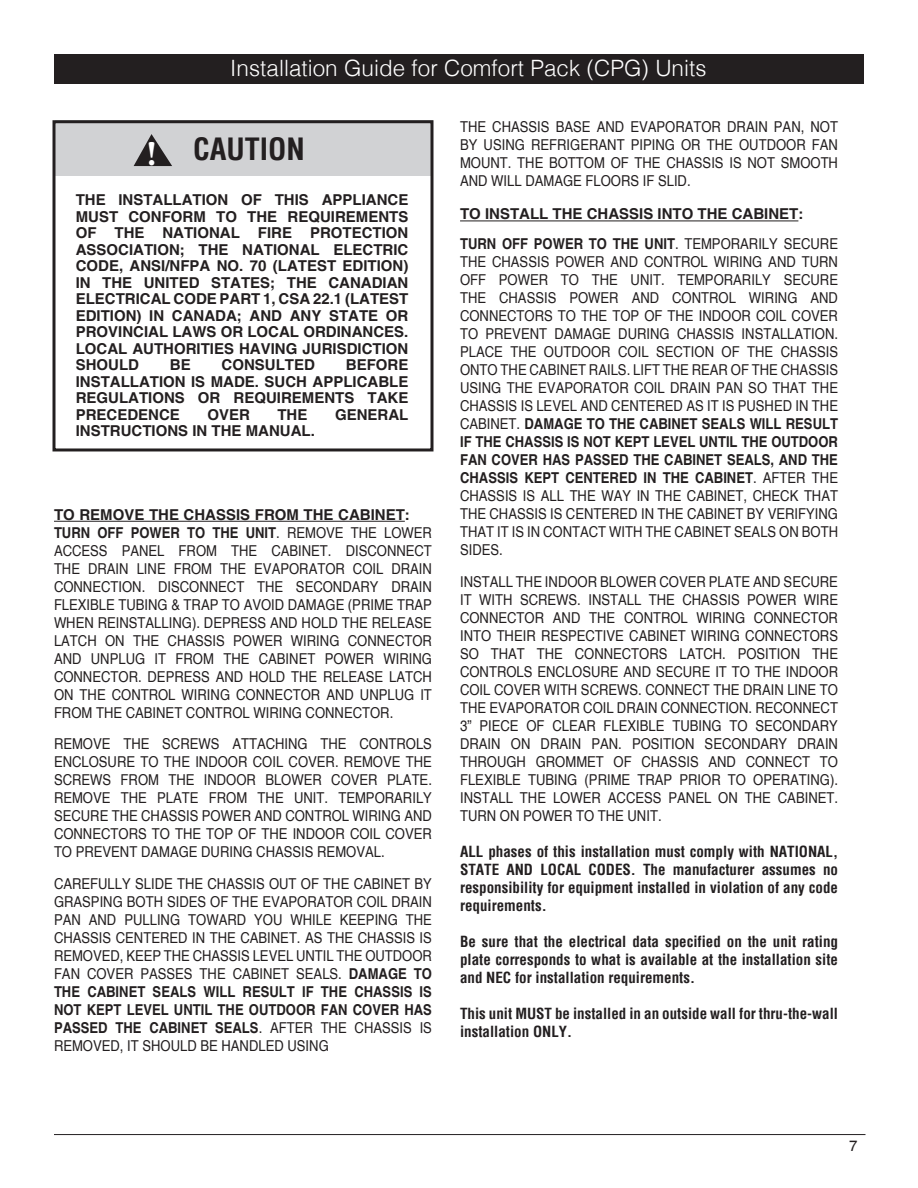
<style>
.page{position:relative;width:918px;height:1188px;background:#fff}
.page>*{position:absolute;margin:0;border:0;box-sizing:border-box;transform-origin:0 0}
.t1{font:700 condensed 30px "Helvetica";color:#231f20}
.t2{font:300 22.5px "Helvetica";color:#fff}
.t3{font:15px/18px "Helvetica";color:#231f20;text-align:justify;scale:.87 1}
.t4{font:700 15px/16.5px "Helvetica";color:#231f20;text-align:justify}
.t5{font:700 condensed 15px/18px "Helvetica";color:#231f20;text-align:justify}
.t6{font:15px "Helvetica";color:#231f20}
.s1{font-family:"Minion Pro";font-stretch:normal;font-size:34.65px;color:#fff}
.s2{font-weight:700}
</style>
<div class="page">
<hr style="left:54px;top:1134px;width:812px;height:1px;background:#231f20">
<div style="left:54px;top:54px;width:810px;height:30px;background:#231f20"></div>
<hr style="left:54px;top:521px;width:351px;height:1px;background:#231f20">
<div style="left:55px;top:120px;width:378px;height:55px;background:#d1d2d4"></div>
<div style="left:52px;top:120px;width:382px;height:331px;border:3px solid #231f20"></div>
<svg style="left:134px;top:134px;width:38px;height:32px"></svg>
<hr style="left:460px;top:221px;width:338px;height:1px;background:#231f20">
<h2 class="t2" style="left:230px;top:55px;width:478px">Installation Guide for Comfort Pack (CPG) Units</h2>
<p class="t1" style="left:147px;top:129px;width:159px"><span class="s1">!</span> CAUTION</p>
<p class="t4" style="left:76px;top:192px;width:334px">THE INSTALLATION OF THIS APPLIANCE MUST CONFORM TO THE REQUIREMENTS OF THE NATIONAL FIRE PROTECTION ASSOCIATION; THE NATIONAL ELECTRIC CODE, ANSI/NFPA NO. 70 (LATEST EDITION)<br>IN THE UNITED STATES; THE CANADIAN ELECTRICAL CODE PART 1, CSA 22.1 (LATEST EDITION) IN CANADA; AND ANY STATE OR PROVINCIAL LAWS OR LOCAL ORDINANCES.<br>LOCAL AUTHORITIES HAVING JURISDICTION SHOULD</p>
<p class="t4" style="left:76px;top:357px;width:334px;text-indent:270px">BEFORE INSTALLATION IS MADE. SUCH APPLICABLE REGULATIONS OR REQUIREMENTS TAKE PRECEDENCE</p>
<p class="t4" style="left:170px;top:357px;width:22px">BE</p>
<p class="t4" style="left:222px;top:357px;width:95px">CONSULTED</p>
<p class="t4" style="left:207px;top:407px;width:44px">OVER</p>
<p class="t4" style="left:277px;top:407px;width:31px">THE</p>
<p class="t4" style="left:335px;top:407px;width:75px">GENERAL</p>
<p class="t4" style="left:76px;top:423px;width:241px">INSTRUCTIONS IN THE MANUAL.</p>
<p class="t4" style="left:54px;top:507px;width:357px">TO REMOVE THE CHASSIS FROM THE CABINET:</p>
<p class="t3" style="left:54px;top:524px;width:436px"><span class="s2">TURN OFF POWER TO THE UNIT</span>. REMOVE THE LOWER ACCESS PANEL FROM THE CABINET. DISCONNECT THE DRAIN LINE FROM THE EVAPORATOR COIL DRAIN CONNECTION. DISCONNECT THE SECONDARY DRAIN FLEXIBLE TUBING &amp; TRAP TO AVOID DAMAGE (PRIME TRAP WHEN REINSTALLING). DEPRESS AND HOLD THE RELEASE LATCH ON THE CHASSIS POWER WIRING CONNECTOR AND UNPLUG IT FROM THE CABINET POWER WIRING CONNECTOR. DEPRESS AND HOLD THE RELEASE LATCH ON THE CONTROL WIRING CONNECTOR AND UNPLUG IT FROM THE CABINET CONTROL WIRING CONNECTOR.</p>
<p class="t3" style="left:54px;top:736px;width:436px">REMOVE THE SCREWS ATTACHING THE CONTROLS ENCLOSURE TO THE INDOOR COIL COVER. REMOVE THE SCREWS FROM THE INDOOR BLOWER COVER PLATE.<br>REMOVE THE PLATE FROM THE UNIT. TEMPORARILY SECURE THE CHASSIS POWER AND CONTROL WIRING AND CONNECTORS TO THE TOP OF THE INDOOR COIL COVER TO PREVENT DAMAGE DURING CHASSIS REMOVAL.</p>
<p class="t3" style="left:54px;top:875px;width:436px">CAREFULLY SLIDE THE CHASSIS OUT OF THE CABINET BY GRASPING BOTH SIDES OF THE EVAPORATOR COIL DRAIN PAN AND PULLING TOWARD YOU WHILE KEEPING THE CHASSIS CENTERED IN THE CABINET. AS THE CHASSIS IS REMOVED, KEEP THE CHASSIS LEVEL UNTIL THE OUTDOOR FAN COVER PASSES THE CABINET SEALS. <span class="s2">DAMAGE TO THE CABINET SEALS WILL RESULT IF THE CHASSIS IS NOT KEPT LEVEL UNTIL THE OUTDOOR FAN COVER HAS PASSED THE CABINET SEALS</span>. AFTER THE CHASSIS IS REMOVED, IT SHOULD BE HANDLED USING</p>
<p class="t3" style="left:460px;top:119px;width:436px">THE CHASSIS BASE AND EVAPORATOR DRAIN PAN, NOT BY USING REFRIGERANT PIPING OR THE OUTDOOR FAN MOUNT. THE BOTTOM OF THE CHASSIS IS NOT SMOOTH AND WILL DAMAGE FLOORS IF SLID.</p>
<p class="t4" style="left:460px;top:207px;width:345px">TO INSTALL THE CHASSIS INTO THE CABINET:</p>
<p class="t3" style="left:460px;top:236px;width:436px"><span class="s2">TURN OFF POWER TO THE UNIT</span>. TEMPORARILY SECURE THE CHASSIS POWER AND CONTROL WIRING AND TURN OFF POWER TO THE UNIT. TEMPORARILY SECURE THE CHASSIS POWER AND CONTROL WIRING AND CONNECTORS TO THE TOP OF THE INDOOR COIL COVER TO PREVENT DAMAGE DURING CHASSIS INSTALLATION.<br>PLACE THE OUTDOOR COIL SECTION OF THE CHASSIS ONTO THE CABINET RAILS. LIFT THE REAR OF THE CHASSIS USING THE EVAPORATOR COIL DRAIN PAN SO THAT THE CHASSIS IS LEVEL AND CENTERED AS IT IS PUSHED IN THE CABINET. <span class="s2">DAMAGE TO THE CABINET SEALS WILL RESULT IF THE CHASSIS IS NOT KEPT LEVEL UNTIL THE OUTDOOR FAN COVER HAS PASSED THE CABINET SEALS, AND THE CHASSIS KEPT CENTERED IN THE CABINET</span>. AFTER THE CHASSIS IS ALL THE WAY IN THE CABINET, CHECK THAT THE CHASSIS IS CENTERED IN THE CABINET BY VERIFYING THAT IT IS IN CONTACT WITH THE CABINET SEALS ON BOTH SIDES.</p>
<p class="t3" style="left:460px;top:573px;width:436px">INSTALL THE INDOOR BLOWER COVER PLATE AND SECURE IT WITH SCREWS. INSTALL THE CHASSIS POWER WIRE CONNECTOR AND THE CONTROL WIRING CONNECTOR INTO THEIR RESPECTIVE CABINET WIRING CONNECTORS SO THAT THE CONNECTORS LATCH. POSITION THE CONTROLS ENCLOSURE AND SECURE IT TO THE INDOOR COIL COVER WITH SCREWS. CONNECT THE DRAIN LINE TO THE EVAPORATOR COIL DRAIN CONNECTION. RECONNECT 3” PIECE OF CLEAR FLEXIBLE TUBING TO SECONDARY DRAIN ON DRAIN PAN. POSITION SECONDARY DRAIN THROUGH GROMMET OF CHASSIS AND CONNECT TO FLEXIBLE TUBING (PRIME TRAP PRIOR TO OPERATING).<br>INSTALL THE LOWER ACCESS PANEL ON THE CABINET.<br>TURN ON POWER TO THE UNIT.</p>
<p class="t5" style="left:460px;top:842px;width:380px">ALL phases of this installation must comply with NATIONAL, STATE AND LOCAL CODES. The manufacturer assumes no responsibility for equipment installed in violation of any code requirements.</p>
<p class="t5" style="left:460px;top:932px;width:380px">Be sure that the electrical data specified on the unit rating plate corresponds to what is available at the installation site and NEC for installation requirements.</p>
<p class="t5" style="left:460px;top:1004px;width:379px">This unit MUST be installed in an outside wall for thru-the-wall installation ONLY.</p>
<p class="t6" style="left:849px;top:1137px;width:10px">7</p>
</div>
